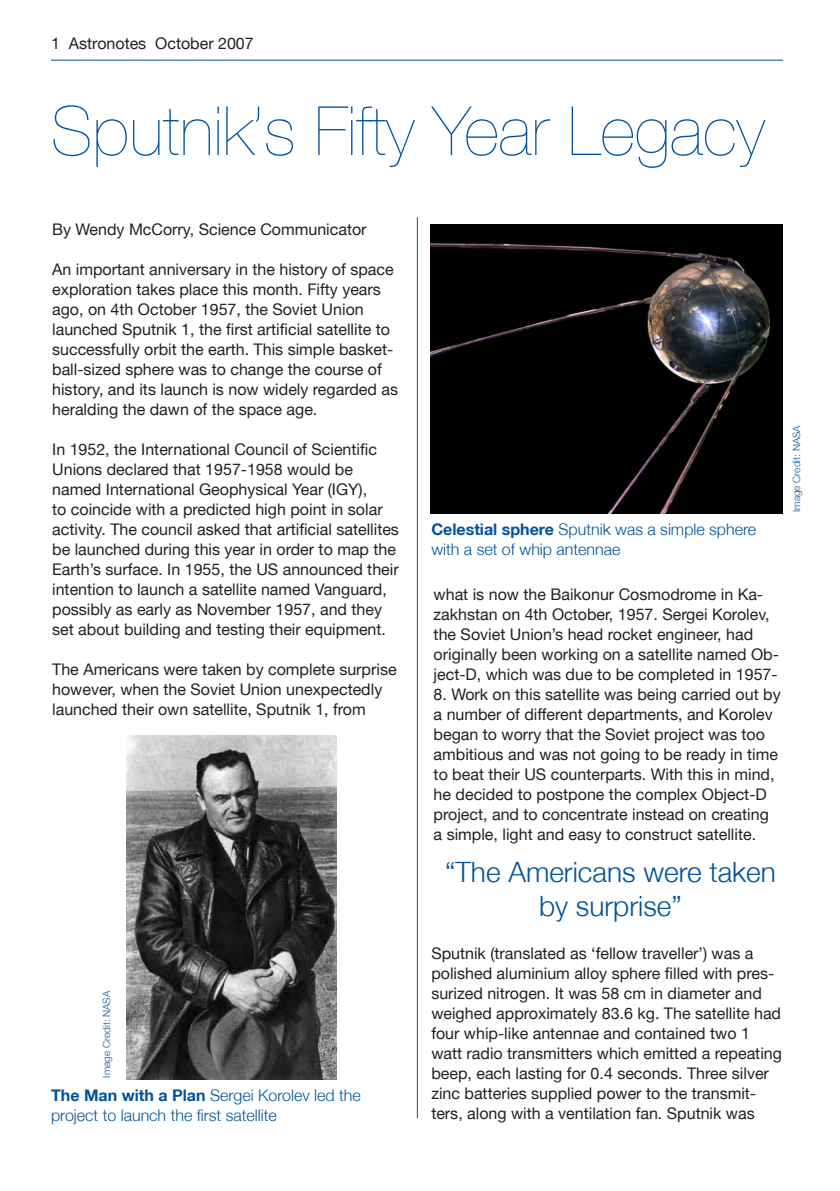
<style>
.page{position:relative;width:840px;height:1191px;background:#fff}
.page>*{position:absolute;margin:0;border:0;box-sizing:border-box;transform-origin:0 0}
.HEADING{font:200 68px "Helvetica Neue LT";color:#01529a}
.Pulled_quote{font:300 28px/34px "Helvetica Neue";color:#01529a;text-align:center}
.Page_Top_Detail_-_Le{font:16px/20px "Helvetica Neue";color:#231f20}
.t1{font:300 16px/20px "Helvetica Neue";color:#01529a}
.t2{font:300 10px "Helvetica Neue";color:#01529a}
.s1{font-family:"Helvetica Neue LT";font-weight:700}
</style>
<div class="page">
<hr style="left:51px;top:60px;width:731px;height:1px;background:#01529a">
<hr style="left:416px;top:217px;width:1px;height:901px;background:#01529a">
<img style="left:127px;top:735px;width:209px;height:344px">
<img style="left:430px;top:225px;width:351px;height:288px">
<p class="Page_Top_Detail_-_Le" style="left:51px;top:33px;width:204px">1 Astronotes October 2007</p>
<p class="HEADING" style="left:51px;top:92px;width:714px">Sputnik’s Fifty Year Legacy</p>
<p class="Page_Top_Detail_-_Le" style="left:52px;top:219px;width:316px">By Wendy McCorry, Science Communicator</p>
<p class="Page_Top_Detail_-_Le" style="left:52px;top:259px;width:347px">An important anniversary in the history of space exploration takes place this month. Fifty years ago, on 4th October 1957, the Soviet Union launched Sputnik 1, the first artificial satellite to successfully orbit the earth. This simple basket&shy;ball-sized sphere was to change the course of history, and its launch is now widely regarded as heralding the dawn of the space age.</p>
<p class="Page_Top_Detail_-_Le" style="left:52px;top:439px;width:348px">In 1952, the International Council of Scientific Unions declared that 1957-1958 would be named International Geophysical Year (IGY),<br>to coincide with a predicted high point in solar activity. The council asked that artificial satellites be launched during this year in order to map the Earth’s surface. In 1955, the US announced their intention to launch a satellite named Vanguard, possibly as early as November 1957, and they set about building and testing their equipment.</p>
<p class="Page_Top_Detail_-_Le" style="left:52px;top:659px;width:346px">The Americans were taken by complete surprise however, when the Soviet Union unexpectedly launched their own satellite, Sputnik 1, from</p>
<p class="t2" style="left:100px;top:1077px;width:88px;rotate:-90deg">Image Credit: NASA</p>
<p class="t1" style="left:51px;top:1084px;width:311px"><span class="s1">The Man with a Plan</span> Sergei Korolev led the project to launch the first satellite</p>
<p class="t1" style="left:431px;top:519px;width:326px"><span class="s1">Celestial sphere</span> Sputnik was a simple sphere with a set of whip antennae</p>
<p class="Page_Top_Detail_-_Le" style="left:433px;top:583px;width:346px">what is now the Baikonur Cosmodrome in Ka&shy;zakhstan on 4th October, 1957. Sergei Korolev, the Soviet Union’s head rocket engineer, had originally been working on a satellite named Ob&shy;ject-D, which was due to be completed in 1957-</p>
<p class="Page_Top_Detail_-_Le" style="left:433px;top:683px;width:348px">8. Work on this satellite was being carried out by a number of different departments, and Korolev began to worry that the Soviet project was too ambitious and was not going to be ready in time to beat their US counterparts. With this in mind, he decided to postpone the complex Object-D project, and to concentrate instead on creating a simple, light and easy to construct satellite.</p>
<p class="Pulled_quote" style="left:445px;top:854px;width:332px">“The Americans were taken by surprise”</p>
<p class="Page_Top_Detail_-_Le" style="left:431px;top:942px;width:352px">Sputnik (translated as ‘fellow traveller’) was a polished aluminium alloy sphere filled with pres&shy;surized nitrogen. It was 58 cm in diameter and weighed approximately 83.6 kg. The satellite had four whip-like antennae and contained two 1 watt radio transmitters which emitted a repeating beep, each lasting for 0.4 seconds. Three silver zinc batteries supplied power to the transmit&shy;ters, along with a ventilation fan. Sputnik was</p>
<p class="t2" style="left:790px;top:512px;width:88px;rotate:-90deg">Image Credit: NASA</p>
</div>
